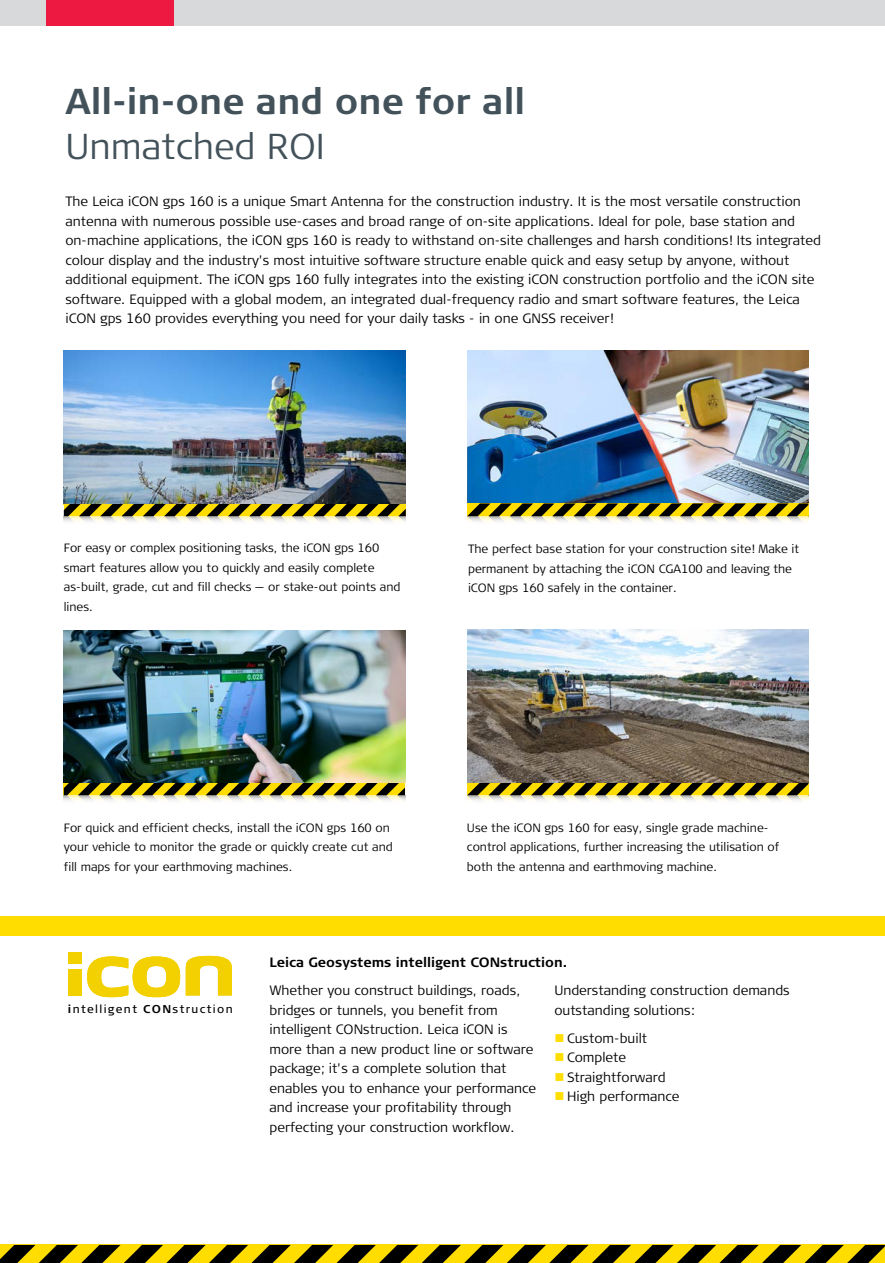
<style>
.page{position:relative;width:885px;height:1263px;background:#fff}
.page>*{position:absolute;margin:0;border:0;box-sizing:border-box;transform-origin:0 0}
.t1{font:700 36px "Signa Column";color:#43525a}
.t2{font:300 36px "Signa Column";color:#43525a}
.t3{font:300 13.5px/19.5px "Signa Column";color:#000}
.t4{font:700 13.5px "Signa Column";color:#000}
.t5{font:300 12px/19.5px "Signa Column";color:#000}
.t6{font:11.4px "Signa Pro";letter-spacing:.12em;color:#000}
.s1{font-weight:700}
.s2{color:#fff}
</style>
<div class="page">
<svg style="left:467px;top:782px;width:341px;height:19px"></svg>
<div style="left:0;top:916px;width:884px;height:19px;background:#fd0"></div>
<div style="left:0;top:0;width:884px;height:26px;background:#d8d9da"></div>
<div style="left:69px;top:969px;width:13px;height:26px;background:#f3d000"></div>
<div style="left:69px;top:953px;width:13px;height:11px;background:#f3d000"></div>
<svg style="left:87px;top:956px;width:145px;height:41px"></svg>
<img style="left:467px;top:351px;width:341px;height:152px">
<img style="left:467px;top:629px;width:341px;height:153px">
<div style="left:46px;top:0;width:127px;height:26px;background:#ee1940"></div>
<svg style="left:0;top:1245px;width:884px;height:18px"></svg>
<svg style="left:64px;top:503px;width:342px;height:19px"></svg>
<svg style="left:64px;top:783px;width:341px;height:18px"></svg>
<svg style="left:467px;top:503px;width:341px;height:19px"></svg>
<img style="left:64px;top:630px;width:341px;height:153px">
<img style="left:64px;top:351px;width:341px;height:152px">
<h1 class="t1" style="left:65px;top:86px;width:461px">All-in-one and one for all</h1>
<h1 class="t2" style="left:65px;top:131px;width:261px">Unmatched ROI</h1>
<p class="t3" style="left:65px;top:193px;width:757px">The Leica iCON gps 160 is a unique Smart Antenna for the construction industry. It is the most versatile construction antenna with numerous possible use-cases and broad range of on-site applications. Ideal for pole, base station and on-machine applications, the iCON gps 160 is ready to withstand on-site challenges and harsh conditions! Its integrated colour display and the industry's most intuitive software structure enable quick and easy setup by anyone, without additional equipment. The iCON gps 160 fully integrates into the existing iCON construction portfolio and the iCON site software. Equipped with a global modem, an integrated dual-frequency radio and smart software features, the Leica iCON gps 160 provides everything you need for your daily tasks - in one GNSS receiver!</p>
<p class="t5" style="left:64px;top:539px;width:338px">For easy or complex positioning tasks, the iCON gps 160 smart features allow you to quickly and easily complete as-built, grade, cut and fill checks — or stake-out points and lines.</p>
<p class="t5" style="left:468px;top:540px;width:333px">The perfect base station for your construction site! Make it permanent by attaching the iCON CGA100 and leaving the iCON gps 160 safely in the container.</p>
<p class="t5" style="left:64px;top:819px;width:330px">For quick and efficient checks, install the iCON gps 160 on your vehicle to monitor the grade or quickly create cut and fill maps for your earthmoving machines.</p>
<p class="t5" style="left:467px;top:819px;width:314px">Use the iCON gps 160 for easy, single grade machine&shy;control applications, further increasing the utilisation of both the antenna and earthmoving machine.</p>
<p class="t6" style="left:68px;top:1005px;width:166px"><span class="s1">i</span>ntelligent <span class="s1">CON</span>struction</p>
<p class="t4" style="left:269px;top:957px;width:299px">Leica Geosystems intelligent CONstruction.</p>
<p class="t3" style="left:269px;top:982px;width:268px">Whether you construct buildings, roads, bridges or tunnels, you benefit from intelligent CONstruction. Leica iCON is more than a new product line or software package; it's a complete solution that enables you to enhance your performance and increase your profitability through perfecting your construction workflow.</p>
<p class="t3" style="left:554px;top:982px;width:237px">Understanding construction demands outstanding solutions:</p>
<p class="t3" style="left:567px;top:1029px;width:122px">Custom-built<br>Complete<br>Straightforward<br>High performance<span class="s2">e</span></p>
</div>
